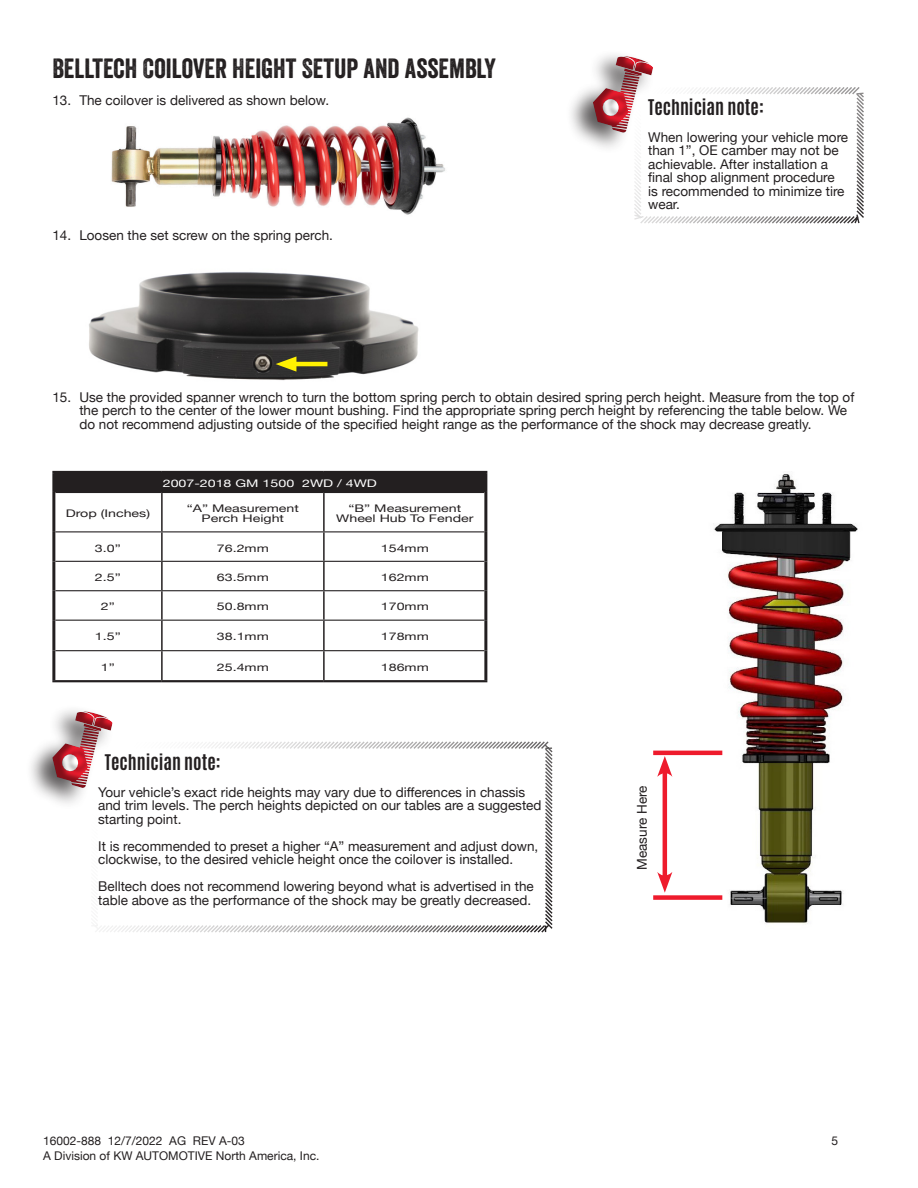
<style>
.page{position:relative;width:918px;height:1188px;background:#fff}
.page>*{position:absolute;margin:0;border:0;box-sizing:border-box;transform-origin:0 0}
.t1{font:27px "Veneer";color:#231f20}
.t2{font:700 18px "Antonio";color:#231f20}
.t3{font:13.5px/13.5px "Helvetica Neue";color:#231f20}
.t4{font:12px "Helvetica Neue";color:#231f20}
.t5{font:10.5px/10.5px "Helvetica Neue";color:#231f20;text-align:center;scale:1.35 1}
.t6{font:10.5px "Helvetica Neue";color:#fff;scale:1.35 1}
</style>
<div class="page">
<div style="left:54px;top:472px;width:432px;height:20px;background:#231f20"></div>
<hr style="left:484px;top:473px;width:3px;height:19px;background:#231f20">
<hr style="left:52px;top:492px;width:3px;height:40px;background:#231f20">
<hr style="left:484px;top:492px;width:3px;height:40px;background:#231f20">
<hr style="left:52px;top:532px;width:3px;height:29px;background:#231f20">
<hr style="left:484px;top:532px;width:3px;height:29px;background:#231f20">
<hr style="left:52px;top:561px;width:3px;height:30px;background:#231f20">
<hr style="left:484px;top:561px;width:3px;height:30px;background:#231f20">
<hr style="left:52px;top:591px;width:3px;height:29px;background:#231f20">
<hr style="left:484px;top:591px;width:3px;height:29px;background:#231f20">
<hr style="left:52px;top:620px;width:3px;height:31px;background:#231f20">
<hr style="left:484px;top:620px;width:3px;height:31px;background:#231f20">
<hr style="left:52px;top:651px;width:3px;height:29px;background:#231f20">
<hr style="left:484px;top:651px;width:3px;height:29px;background:#231f20">
<hr style="left:161px;top:493px;width:2px;height:38px;background:#231f20">
<hr style="left:323px;top:493px;width:2px;height:38px;background:#231f20">
<hr style="left:161px;top:532px;width:2px;height:29px;background:#231f20">
<hr style="left:323px;top:532px;width:2px;height:29px;background:#231f20">
<hr style="left:161px;top:562px;width:2px;height:28px;background:#231f20">
<hr style="left:323px;top:562px;width:2px;height:28px;background:#231f20">
<hr style="left:161px;top:591px;width:2px;height:29px;background:#231f20">
<hr style="left:323px;top:591px;width:2px;height:29px;background:#231f20">
<hr style="left:161px;top:621px;width:2px;height:29px;background:#231f20">
<hr style="left:323px;top:621px;width:2px;height:29px;background:#231f20">
<hr style="left:161px;top:651px;width:2px;height:29px;background:#231f20">
<hr style="left:323px;top:651px;width:2px;height:29px;background:#231f20">
<hr style="left:55px;top:531px;width:107px;height:1px;background:#231f20">
<hr style="left:162px;top:531px;width:162px;height:1px;background:#231f20">
<hr style="left:324px;top:531px;width:160px;height:1px;background:#231f20">
<hr style="left:55px;top:561px;width:107px;height:1px;background:#231f20">
<hr style="left:162px;top:561px;width:162px;height:1px;background:#231f20">
<hr style="left:324px;top:561px;width:160px;height:1px;background:#231f20">
<hr style="left:55px;top:590px;width:107px;height:1px;background:#231f20">
<hr style="left:162px;top:590px;width:162px;height:1px;background:#231f20">
<hr style="left:324px;top:590px;width:160px;height:1px;background:#231f20">
<hr style="left:55px;top:620px;width:107px;height:1px;background:#231f20">
<hr style="left:162px;top:620px;width:162px;height:1px;background:#231f20">
<hr style="left:324px;top:620px;width:160px;height:1px;background:#231f20">
<hr style="left:55px;top:650px;width:107px;height:1px;background:#231f20">
<hr style="left:162px;top:650px;width:162px;height:1px;background:#231f20">
<hr style="left:324px;top:650px;width:160px;height:1px;background:#231f20">
<hr style="left:52px;top:680px;width:110px;height:2px;background:#231f20">
<hr style="left:162px;top:680px;width:162px;height:2px;background:#231f20">
<hr style="left:324px;top:680px;width:163px;height:2px;background:#231f20">
<hr style="left:52px;top:471px;width:110px;height:2px;background:#231f20">
<hr style="left:162px;top:471px;width:162px;height:2px;background:#231f20">
<hr style="left:324px;top:471px;width:163px;height:2px;background:#231f20">
<hr style="left:55px;top:491px;width:107px;height:2px;background:#231f20">
<hr style="left:162px;top:491px;width:162px;height:2px;background:#231f20">
<hr style="left:324px;top:491px;width:160px;height:2px;background:#231f20">
<hr style="left:52px;top:473px;width:3px;height:19px;background:#231f20">
<img style="left:111px;top:117px;width:334px;height:98px">
<div style="left:566px;top:49px;width:88px;height:106px;background:#231f20;opacity:.73"></div>
<svg style="left:588px;top:52px;width:276px;height:172px"></svg>
<img style="left:89px;top:272px;width:330px;height:109px">
<hr style="left:288px;top:362px;width:39px;height:4px;background:#fff101">
<svg style="left:276px;top:356px;width:20px;height:16px"></svg>
<svg style="left:95px;top:741px;width:458px;height:192px"></svg>
<div style="left:25px;top:705px;width:89px;height:105px;background:#231f20;opacity:.73"></div>
<svg style="left:47px;top:707px;width:75px;height:87px"></svg>
<img style="left:707px;top:474px;width:151px;height:450px">
<div style="left:653px;top:895px;width:69px;height:5px;background:#ee1b2c"></div>
<hr style="left:653px;top:751px;width:69px;height:4px;background:#ee1b2c">
<hr style="left:663px;top:769px;width:4px;height:111px;background:#ee1b2c">
<svg style="left:657px;top:756px;width:15px;height:21px"></svg>
<svg style="left:657px;top:872px;width:15px;height:21px"></svg>
<p class="t1" style="left:52px;top:51px;width:445px">BELLTECH COILOVER HEIGHT SETUP AND ASSEMBLY</p>
<p class="t3" style="left:52px;top:93px;width:278px">13. The coilover is delivered as shown below.</p>
<p class="t3" style="left:52px;top:228px;width:282px">14. Loosen the set screw on the spring perch.</p>
<p class="t2" style="left:648px;top:94px;width:117px">Technician note:</p>
<p class="t3" style="left:648px;top:130px;width:202px">When lowering your vehicle more than 1”, OE camber may not be achievable. After installation a final shop alignment procedure<br>is recommended to minimize tire wear.</p>
<p class="t3" style="left:79px;top:390px;width:776px;text-indent:-27px">15. Use the provided spanner wrench to turn the bottom spring perch to obtain desired spring perch height. Measure from the top of the perch to the center of the lower mount bushing. Find the appropriate spring perch height by referencing the table below. We do not recommend adjusting outside of the specified height range as the performance of the shock may decrease greatly.</p>
<p class="t6" style="left:163px;top:477px;width:160px">2007-2018 GM 1500 2WD / 4WD</p>
<p class="t5" style="left:66px;top:508px;width:64px">Drop (Inches)</p>
<p class="t5" style="left:187px;top:503px;width:85px">“A” Measurement<br>Perch Height</p>
<p class="t5" style="left:336px;top:503px;width:103px">“B” Measurement<br>Wheel Hub To Fender</p>
<p class="t5" style="left:95px;top:542px;width:21px">3.0”</p>
<p class="t5" style="left:217px;top:542px;width:40px">76.2mm</p>
<p class="t5" style="left:381px;top:542px;width:37px">154mm</p>
<p class="t5" style="left:95px;top:572px;width:21px">2.5”</p>
<p class="t5" style="left:217px;top:572px;width:40px">63.5mm</p>
<p class="t5" style="left:381px;top:572px;width:37px">162mm</p>
<p class="t5" style="left:101px;top:601px;width:12px">2”</p>
<p class="t5" style="left:217px;top:601px;width:40px">50.8mm</p>
<p class="t5" style="left:381px;top:601px;width:37px">170mm</p>
<p class="t5" style="left:95px;top:631px;width:21px">1.5”</p>
<p class="t5" style="left:217px;top:631px;width:40px">38.1mm</p>
<p class="t5" style="left:381px;top:631px;width:37px">178mm</p>
<p class="t5" style="left:101px;top:662px;width:12px">1”</p>
<p class="t5" style="left:217px;top:662px;width:40px">25.4mm</p>
<p class="t5" style="left:381px;top:662px;width:37px">186mm</p>
<p class="t2" style="left:105px;top:748px;width:117px">Technician note:</p>
<p class="t3" style="left:98px;top:785px;width:445px">Your vehicle’s exact ride heights may vary due to differences in chassis and trim levels. The perch heights depicted on our tables are a suggested starting point.</p>
<p class="t3" style="left:98px;top:839px;width:442px">It is recommended to preset a higher “A” measurement and adjust down, clockwise, to the desired vehicle height once the coilover is installed.</p>
<p class="t3" style="left:98px;top:879px;width:437px">Belltech does not recommend lowering beyond what is advertised in the table above as the performance of the shock may be greatly decreased.</p>
<p class="t3" style="left:635px;top:870px;width:86px;rotate:-90deg">Measure Here</p>
<p class="t4" style="left:43px;top:1134px;width:203px">16002-888 12/7/2022 AG REV A-03</p>
<p class="t4" style="left:832px;top:1134px;width:8px">5</p>
<p class="t4" style="left:43px;top:1148px;width:278px">A Division of KW AUTOMOTIVE North America, Inc.</p>
</div>
